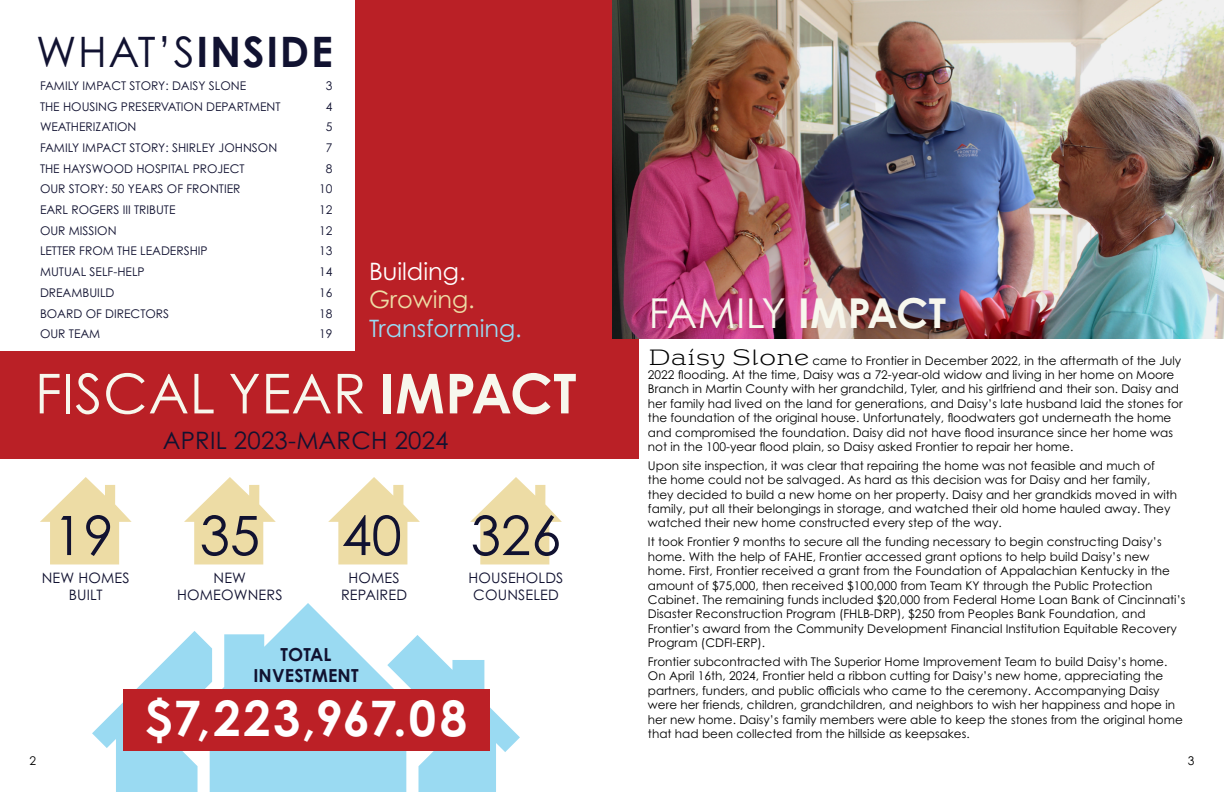
<style>
.page{position:relative;width:1224px;height:792px;background:#fff}
.page>*{position:absolute;margin:0;border:0;box-sizing:border-box;transform-origin:0 0}
.t1{font:55px "Century Gothic Pro";letter-spacing:.01em;color:#f7f7ed}
.t2{font:54.4px "Century Gothic Pro";color:#111231}
.t3{font:700 49px "Century Gothic Pro";letter-spacing:.045em;color:#fff}
.t4{font:42px "Century Gothic Pro";color:#111231}
.t5{font:41.2px "Century Gothic Pro";letter-spacing:.01em;color:#f7f7ed}
.t6{font:24px "Century Gothic Pro";letter-spacing:.01em;color:#121230}
.t7{font:24px "Century Gothic Pro";color:#9adaf2}
.t8{font:24px "Century Gothic Pro";color:#fff}
.t9{font:24px "Century Gothic Pro";color:#eddca5}
.t10{font:700 18px/21.6px "Century Gothic Pro";letter-spacing:.01em;color:#111231;text-align:center}
.t11{font:14.4px/17.3px "Century Gothic Pro";letter-spacing:.01em;color:#111231;text-align:center}
.t12{font:12px/14.4px "Century Gothic Pro";color:#000}
.t13{font:12px "Century Gothic Pro";color:#111231}
.s1{font-weight:700}
.s2{font-family:"Riquet";font-weight:200;font-size:22px}
</style>
<div class="page">
<svg style="left:92px;top:603px;width:428px;height:189px;fill:#9adaf2"></svg>
<div style="left:356px;top:0;width:283px;height:351px;background:#ba2026"></div>
<div style="left:0;top:351px;width:639px;height:108px;background:#ba2026"></div>
<svg style="left:184px;top:477px;width:92px;height:87px"></svg>
<svg style="left:40px;top:477px;width:92px;height:87px"></svg>
<svg style="left:470px;top:477px;width:92px;height:87px"></svg>
<div style="left:123px;top:689px;width:366px;height:61px;background:#bc2026"></div>
<svg style="left:328px;top:477px;width:92px;height:87px"></svg>
<img style="left:612px;top:0;width:612px;height:339px">
<h3 class="t4" style="left:36px;top:26px;width:298px">WHAT’S<span class="s1">INSIDE</span></h3>
<p class="t13" style="left:40px;top:78px;width:208px">FAMILY IMPACT STORY: DAISY SLONE</p>
<p class="t13" style="left:326px;top:78px;width:8px">3</p>
<p class="t13" style="left:40px;top:99px;width:242px">THE HOUSING PRESERVATION DEPARTMENT</p>
<p class="t13" style="left:326px;top:99px;width:8px">4</p>
<p class="t13" style="left:40px;top:120px;width:98px">WEATHERIZATION</p>
<p class="t13" style="left:326px;top:120px;width:8px">5</p>
<p class="t13" style="left:40px;top:140px;width:239px">FAMILY IMPACT STORY: SHIRLEY JOHNSON</p>
<p class="t13" style="left:326px;top:140px;width:8px">7</p>
<p class="t13" style="left:40px;top:161px;width:206px">THE HAYSWOOD HOSPITAL PROJECT</p>
<p class="t13" style="left:326px;top:161px;width:8px">8</p>
<p class="t13" style="left:40px;top:182px;width:202px">OUR STORY: 50 YEARS OF FRONTIER</p>
<p class="t13" style="left:319px;top:182px;width:15px">10</p>
<p class="t13" style="left:40px;top:202px;width:137px">EARL ROGERS III TRIBUTE</p>
<p class="t13" style="left:319px;top:202px;width:15px">12</p>
<p class="t13" style="left:40px;top:223px;width:78px">OUR MISSION</p>
<p class="t13" style="left:319px;top:223px;width:15px">12</p>
<p class="t13" style="left:40px;top:244px;width:169px">LETTER FROM THE LEADERSHIP</p>
<p class="t13" style="left:319px;top:244px;width:15px">13</p>
<p class="t13" style="left:40px;top:264px;width:106px">MUTUAL SELF-HELP</p>
<p class="t13" style="left:319px;top:264px;width:15px">14</p>
<p class="t13" style="left:40px;top:285px;width:76px">DREAMBUILD</p>
<p class="t13" style="left:319px;top:285px;width:15px">16</p>
<p class="t13" style="left:40px;top:306px;width:131px">BOARD OF DIRECTORS</p>
<p class="t13" style="left:319px;top:306px;width:15px">18</p>
<p class="t13" style="left:40px;top:327px;width:62px">OUR TEAM</p>
<p class="t13" style="left:319px;top:327px;width:15px">19</p>
<h3 class="t8" style="left:369px;top:256px;width:98px">Building.</h3>
<h3 class="t9" style="left:369px;top:285px;width:107px">Growing.</h3>
<h3 class="t7" style="left:369px;top:314px;width:154px">Transforming.</h3>
<h1 class="t1" style="left:35px;top:360px;width:543px">FISCAL YEAR <span class="s1">IMPACT</span></h1>
<h3 class="t6" style="left:163px;top:426px;width:287px">APRIL 2023-MARCH 2024</h3>
<h2 class="t2" style="left:53px;top:502px;width:62px">19</h2>
<p class="t11" style="left:42px;top:569px;width:89px">NEW HOMES<br>BUILT</p>
<h2 class="t2" style="left:200px;top:502px;width:62px">35</h2>
<p class="t11" style="left:177px;top:569px;width:107px">NEW<br>HOMEOWNERS</p>
<h2 class="t2" style="left:342px;top:502px;width:62px">40</h2>
<p class="t11" style="left:341px;top:569px;width:68px">HOMES<br>REPAIRED</p>
<h2 class="t2" style="left:471px;top:502px;width:92px">326</h2>
<p class="t11" style="left:469px;top:569px;width:96px">HOUSEHOLDS<br>COUNSELED</p>
<p class="t12" style="left:29px;top:753px;width:8px">2</p>
<h3 class="t10" style="left:253px;top:643px;width:107px">TOTAL<br>INVESTMENT</h3>
<h3 class="t3" style="left:145px;top:687px;width:324px">$7,223,967.08</h3>
<h3 class="t5" style="left:649px;top:288px;width:299px">FAMILY <span class="s1">IMPACT</span></h3>
<p class="t12" style="left:648px;top:353px;width:536px"><span class="s2">Daisy Slone</span> came to Frontier in December 2022, in the aftermath of the July 2022 flooding. At the time, Daisy was a 72-year-old widow and living in her home on Moore Branch in Martin County with her grandchild, Tyler, and his girlfriend and their son. Daisy and her family had lived on the land for generations, and Daisy’s late husband laid the stones for the foundation of the original house. Unfortunately, floodwaters got underneath the home and compromised the foundation. Daisy did not have flood insurance since her home was not in the 100-year flood plain, so Daisy asked Frontier to repair her home.</p>
<p class="t12" style="left:648px;top:458px;width:531px">Upon site inspection, it was clear that repairing the home was not feasible and much of the home could not be salvaged. As hard as this decision was for Daisy and her family, they decided to build a new home on her property. Daisy and her grandkids moved in with family, put all their belongings in storage, and watched their old home hauled away. They watched their new home constructed every step of the way.</p>
<p class="t12" style="left:648px;top:535px;width:539px">It took Frontier 9 months to secure all the funding necessary to begin constructing Daisy’s home. With the help of FAHE, Frontier accessed grant options to help build Daisy’s new home. First, Frontier received a grant from the Foundation of Appalachian Kentucky in the amount of $75,000, then received $100,000 from Team KY through the Public Protection Cabinet. The remaining funds included $20,000 from Federal Home Loan Bank of Cincinnati’s Disaster Reconstruction Program (FHLB-DRP), $250 from Peoples Bank Foundation, and Frontier’s award from the Community Development Financial Institution Equitable Recovery Program (CDFI-ERP).</p>
<p class="t12" style="left:648px;top:654px;width:536px">Frontier subcontracted with The Superior Home Improvement Team to build Daisy’s home.<br>On April 16th, 2024, Frontier held a ribbon cutting for Daisy’s new home, appreciating the partners, funders, and public officials who came to the ceremony. Accompanying Daisy were her friends, children, grandchildren, and neighbors to wish her happiness and hope in her new home. Daisy’s family members were able to keep the stones from the original home that had been collected from the hillside as keepsakes.</p>
<p class="t12" style="left:1188px;top:753px;width:8px">3</p>
</div>
